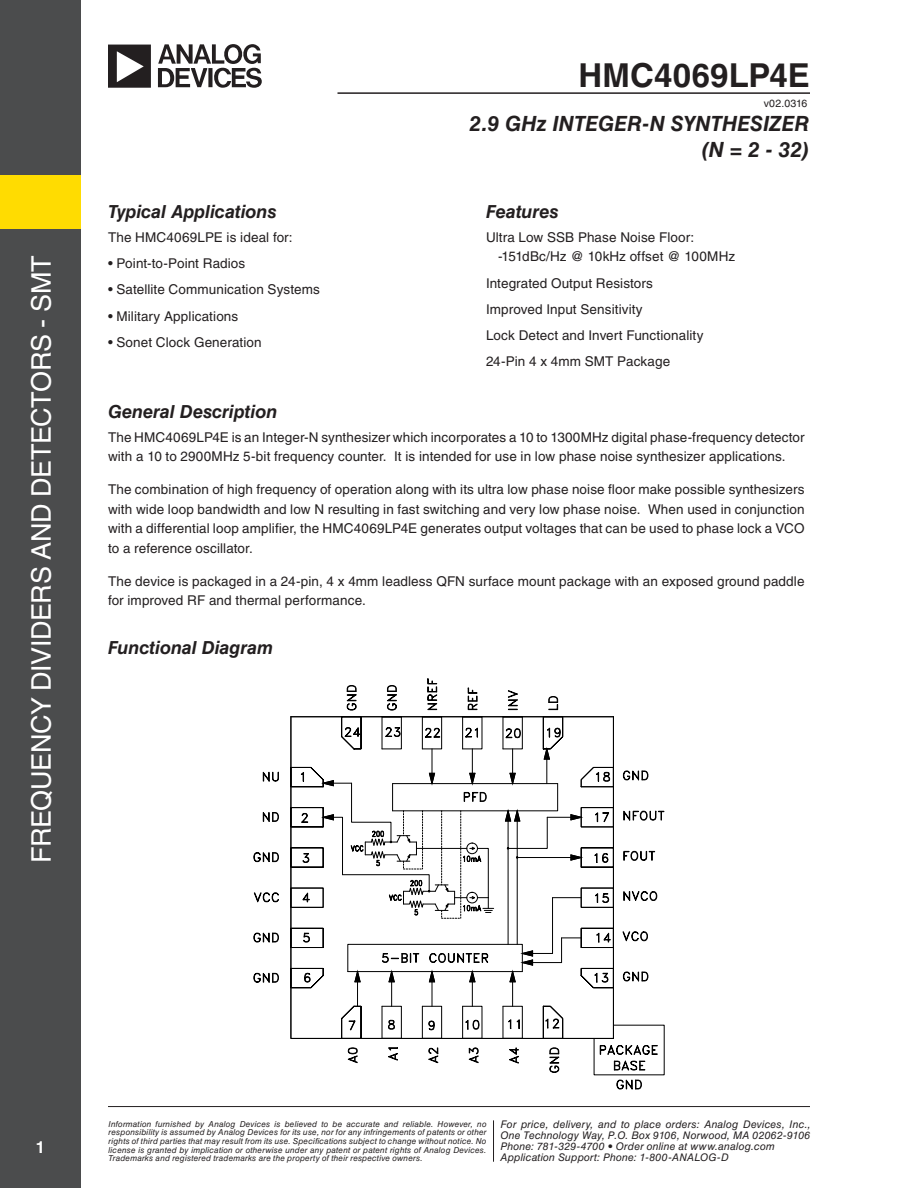
<style>
.page{position:relative;width:918px;height:1188px;background:#fff}
.page>*{position:absolute;margin:0;border:0;box-sizing:border-box;transform-origin:0 0}
.t1{font:700 33px "Helvetica LT Std";letter-spacing:.005em;color:#231f20}
.t2{font:27px "Helvetica LT Std";letter-spacing:-.015em;color:#fff}
.t3{font:italic 700 21px/25.2px "Helvetica LT Std";letter-spacing:-.005em;color:#231f20;text-align:right}
.t4{font:italic 700 18px "Helvetica LT Std";letter-spacing:-.005em;color:#231f20}
.t5{font:700 16.5px "Helvetica LT Std";color:#fff}
.t6{font:13.5px/19.5px "Helvetica LT Std";letter-spacing:.01em;color:#231f20}
.t7{font:italic 10.5px/10.9px "Helvetica LT Std";letter-spacing:.015em;color:#231f20}
.t8{font:10.5px "Helvetica LT Std";letter-spacing:.02em;color:#231f20}
.t9{font:italic 8.25px/8.7px "Helvetica LT Std";letter-spacing:.02em;color:#231f20;text-align:justify}
</style>
<div class="page">
<hr style="left:108px;top:1106px;width:702px;height:1px;background:#231f20">
<hr style="left:338px;top:92px;width:472px;height:2px;background:#231f20">
<div style="left:0;top:0;width:81px;height:1188px;background:#4b4c4d"></div>
<div style="left:0;top:175px;width:81px;height:54px;background:#ffdc01"></div>
<svg style="left:108px;top:44px;width:154px;height:44px"></svg>
<hr style="left:493px;top:1121px;width:1px;height:40px;background:#231f20">
<svg style="left:623px;top:770px;width:26px;height:11px"></svg>
<svg style="left:290px;top:919px;width:323px;height:120px"></svg>
<hr style="left:613px;top:717px;width:1px;height:321px;background:#000">
<svg style="left:543px;top:1006px;width:20px;height:33px"></svg>
<svg style="left:290px;top:968px;width:34px;height:20px"></svg>
<svg style="left:290px;top:928px;width:34px;height:20px"></svg>
<svg style="left:347px;top:1047px;width:11px;height:17px"></svg>
<svg style="left:263px;top:771px;width:16px;height:11px"></svg>
<svg style="left:623px;top:810px;width:41px;height:11px"></svg>
<svg style="left:263px;top:812px;width:16px;height:10px"></svg>
<svg style="left:623px;top:850px;width:32px;height:11px"></svg>
<svg style="left:254px;top:852px;width:25px;height:11px"></svg>
<svg style="left:623px;top:891px;width:34px;height:10px"></svg>
<svg style="left:254px;top:892px;width:25px;height:11px"></svg>
<svg style="left:622px;top:931px;width:26px;height:11px"></svg>
<svg style="left:254px;top:932px;width:25px;height:11px"></svg>
<svg style="left:623px;top:971px;width:26px;height:11px"></svg>
<svg style="left:254px;top:972px;width:25px;height:11px"></svg>
<svg style="left:388px;top:1047px;width:10px;height:14px"></svg>
<svg style="left:428px;top:1047px;width:11px;height:17px"></svg>
<svg style="left:468px;top:1047px;width:11px;height:17px"></svg>
<svg style="left:509px;top:1047px;width:10px;height:17px"></svg>
<svg style="left:549px;top:1047px;width:11px;height:26px"></svg>
<div style="left:382px;top:1006px;width:20px;height:33px;border:1px solid #000"></div>
<div style="left:422px;top:1006px;width:20px;height:33px;border:1px solid #000"></div>
<div style="left:462px;top:1006px;width:20px;height:33px;border:1px solid #000"></div>
<div style="left:503px;top:1006px;width:20px;height:33px;border:1px solid #000"></div>
<svg style="left:593px;top:1025px;width:71px;height:64px"></svg>
<div style="left:348px;top:944px;width:175px;height:28px;border:1px solid #000"></div>
<svg style="left:381px;top:953px;width:38px;height:10px"></svg>
<svg style="left:429px;top:951px;width:60px;height:12px"></svg>
<hr style="left:348px;top:971px;width:174px;height:1px;background:#000">
<svg style="left:341px;top:971px;width:21px;height:68px"></svg>
<svg style="left:388px;top:971px;width:7px;height:35px"></svg>
<svg style="left:429px;top:971px;width:6px;height:35px"></svg>
<svg style="left:469px;top:971px;width:7px;height:35px"></svg>
<svg style="left:509px;top:971px;width:7px;height:35px"></svg>
<hr style="left:552px;top:898px;width:1px;height:55px;background:#000">
<svg style="left:522px;top:928px;width:91px;height:60px"></svg>
<hr style="left:517px;top:821px;width:1px;height:123px;background:#000">
<hr style="left:508px;top:821px;width:1px;height:123px;background:#000">
<svg style="left:290px;top:679px;width:324px;height:240px"></svg>
<h2 class="t2" style="left:26px;top:863px;width:609px;rotate:-90deg">FREQUENCY DIVIDERS AND DETECTORS - SMT</h2>
<h1 class="t1" style="left:579px;top:56px;width:233px">HMC4069LP4E</h1>
<p class="t8" style="left:764px;top:97px;width:45px">v02.0316</p>
<h3 class="t3" style="left:470px;top:111px;width:342px">2.9 GHz INTEGER-N SYNTHESIZER (N = 2 - 32)</h3>
<h3 class="t4" style="left:108px;top:201px;width:170px">Typical Applications</h3>
<h3 class="t4" style="left:486px;top:201px;width:74px">Features</h3>
<p class="t6" style="left:498px;top:227px;width:239px;text-indent:-12px">Ultra Low SSB Phase Noise Floor: -151dBc/Hz @ 10kHz offset @ 100MHz</p>
<p class="t6" style="left:486px;top:270px;width:219px;line-height:26.2px">Integrated Output Resistors<br>Improved Input Sensitivity<br>Lock Detect and Invert Functionality<br>24-Pin 4 x 4mm SMT Package</p>
<p class="t6" style="left:108px;top:227px;width:186px">The HMC4069LPE is ideal for:</p>
<p class="t6" style="left:108px;top:254px;width:139px">• Point-to-Point Radios</p>
<p class="t6" style="left:108px;top:280px;width:213px">• Satellite Communication Systems</p>
<p class="t6" style="left:108px;top:306px;width:132px">• Military Applications</p>
<p class="t6" style="left:108px;top:332px;width:155px">• Sonet Clock Generation</p>
<h3 class="t4" style="left:108px;top:401px;width:171px">General Description</h3>
<p class="t6" style="left:108px;top:427px;width:698px">The HMC4069LP4E is an Integer-N synthesizer which incorporates a 10 to 1300MHz digital phase-frequency detector with a 10 to 2900MHz 5-bit frequency counter. It is intended for use in low phase noise synthesizer applications.</p>
<p class="t6" style="left:108px;top:480px;width:698px;text-align:justify">The combination of high frequency of operation along with its ultra low phase noise floor make possible synthesizers with wide loop bandwidth and low N resulting in fast switching and very low phase noise. When used in conjunction with a differential loop amplifier, the HMC4069LP4E generates output voltages that can be used to phase lock a VCO to a reference oscillator.</p>
<p class="t6" style="left:108px;top:571px;width:698px">The device is packaged in a 24-pin, 4 x 4mm leadless QFN surface mount package with an exposed ground paddle for improved RF and thermal performance.</p>
<h3 class="t4" style="left:108px;top:637px;width:167px">Functional Diagram</h3>
<p class="t5" style="left:36px;top:1138px;width:11px">1</p>
<p class="t9" style="left:109px;top:1119px;width:380px">Information furnished by Analog Devices is believed to be accurate and reliable. However, no responsibility is assumed by Analog Devices for its use, nor for any infringements of patents or other rights of third parties that may result from its use. Specifications subject to change without notice. No license is granted by implication or otherwise under any patent or patent rights of Analog Devices.<br>Trademarks and registered trademarks are the property of their respective owners.</p>
<p class="t7" style="left:500px;top:1119px;width:312px">For price, delivery, and to place orders: Analog Devices, Inc., One Technology Way, P.O. Box 9106, Norwood, MA 02062-9106<br>Phone: 781-329-4700 • Order online at www.analog.com Application Support: Phone: 1-800-ANALOG-D</p>
</div>
